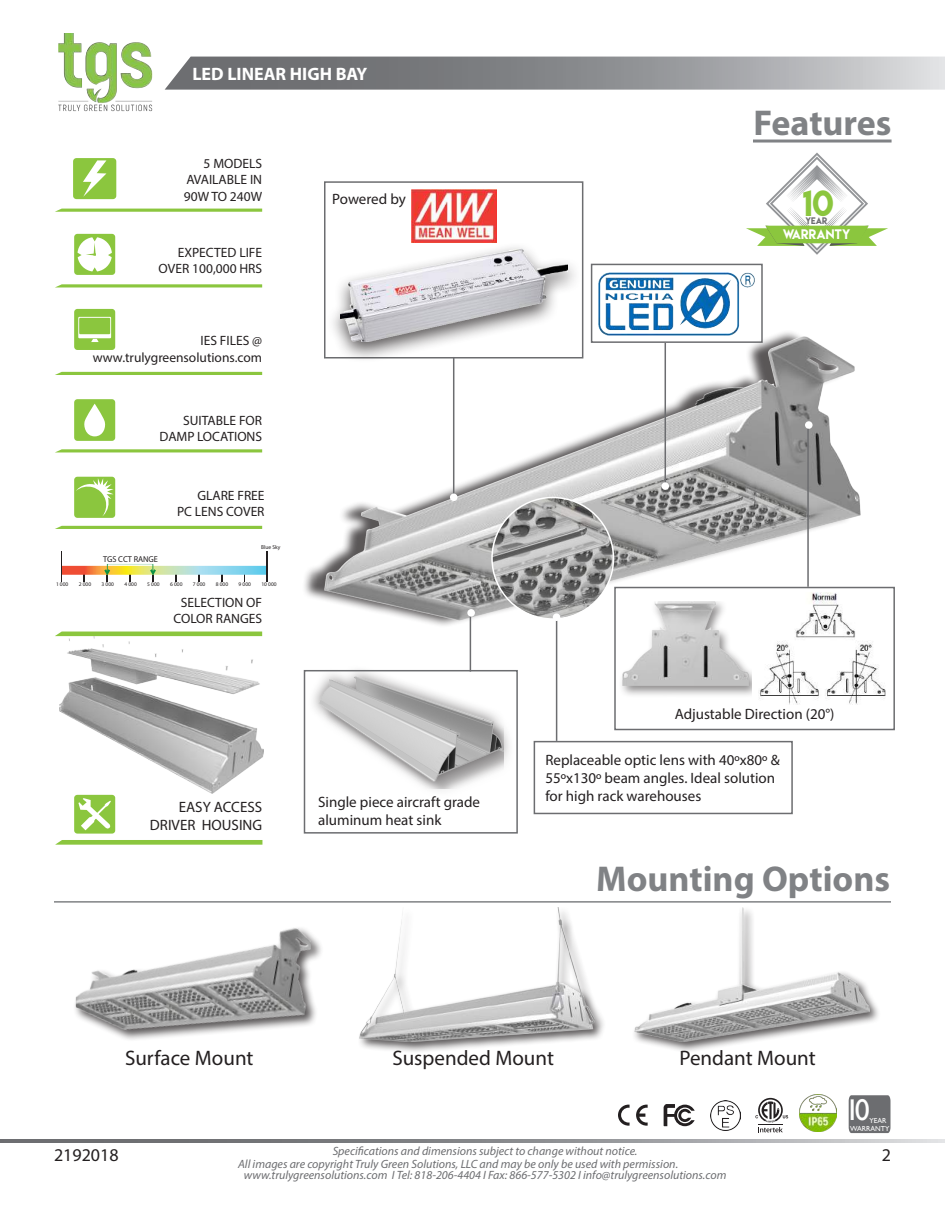
<style>
.page{position:relative;width:945px;height:1215px;background:#fff}
.page>*{position:absolute;margin:0;border:0;box-sizing:border-box;transform-origin:0 0}
.t1{font:700 36px "Myriad Pro";color:#808285}
.t2{font:32.7px "Lemon Milk";color:#8bc63e}
.t3{font:30px "Gill Sans";color:#fff}
.t4{font:21px "Myriad Pro";color:#231f20}
.t5{font:700 18px "Myriad Pro";color:#fff}
.t6{font:18px "Myriad Pro";color:#231f20}
.t7{font:15px/18px "Myriad Pro";color:#231f20}
.t8{font:13.5px/16.2px "Myriad Pro";color:#231f20;text-align:right}
.t9{font:12.3px "Lemon Milk";color:#fff}
.t10{font:italic 12px/12.5px "Myriad Pro";color:#6c6d70}
.t11{font:8.55px "Myriad Pro";color:#231f20}
.t12{font:8.4px "Lemon Milk";color:#6c6d70}
.t13{font:7.2px "Gill Sans";color:#fff}
.t14{font:5.7px "Myriad Pro";color:#231f20}
.t15{font:5.55px "Myriad Pro";color:#231f20}
.s1{font-size:5.55px}
</style>
<div class="page">
<svg style="left:0;top:1139px;width:945px;height:4px;background:#909294"></svg>
<img style="left:59px;top:33px;width:94px;height:79px">
<img style="left:711px;top:1100px;width:29px;height:30px">
<svg style="left:618px;top:1105px;width:12px;height:21px"></svg>
<svg style="left:636px;top:1105px;width:12px;height:21px"></svg>
<svg style="left:755px;top:1098px;width:33px;height:34px"></svg>
<svg style="left:664px;top:1104px;width:31px;height:22px"></svg>
<div style="left:849px;top:1095px;width:42px;height:38px;background:#6c6d70"></div>
<img style="left:800px;top:1094px;width:37px;height:37px">
<svg style="left:746px;top:153px;width:142px;height:102px"></svg>
<svg style="left:165px;top:57px;width:780px;height:33px;background:#949598"></svg>
<svg style="left:55px;top:209px;width:207px;height:3px"></svg>
<svg style="left:56px;top:284px;width:206px;height:3px"></svg>
<svg style="left:55px;top:372px;width:207px;height:3px"></svg>
<svg style="left:56px;top:449px;width:206px;height:3px"></svg>
<svg style="left:55px;top:526px;width:207px;height:3px"></svg>
<svg style="left:55px;top:632px;width:207px;height:4px"></svg>
<svg style="left:74px;top:234px;width:41px;height:41px"></svg>
<svg style="left:74px;top:399px;width:41px;height:42px"></svg>
<svg style="left:74px;top:309px;width:41px;height:41px;background:#9acd58"></svg>
<svg style="left:55px;top:840px;width:207px;height:5px"></svg>
<svg style="left:73px;top:158px;width:43px;height:41px;background:#9fd060"></svg>
<hr style="left:753px;top:140px;width:139px;height:3px;background:#808285">
<hr style="left:54px;top:901px;width:837px;height:2px;background:#808285">
<div style="left:302px;top:329px;width:551px;height:299px;background:#231f20;opacity:.75"></div>
<img style="left:325px;top:337px;width:535px;height:283px">
<img style="left:60px;top:637px;width:204px;height:156px">
<svg style="left:74px;top:795px;width:41px;height:39px"></svg>
<div style="left:73px;top:926px;width:250px;height:115px;background:#231f20;opacity:.75"></div>
<img style="left:76px;top:926px;width:235px;height:115px">
<div style="left:632px;top:906px;width:249px;height:147px;background:#231f20;opacity:.75"></div>
<img style="left:634px;top:908px;width:235px;height:133px">
<div style="left:357px;top:906px;width:250px;height:148px;background:#231f20;opacity:.75"></div>
<img style="left:360px;top:908px;width:235px;height:133px">
<svg style="left:62px;top:564px;width:205px;height:18px"></svg>
<hr style="left:61px;top:552px;width:1px;height:30px;background:#231f20">
<hr style="left:267px;top:552px;width:1px;height:30px;background:#231f20">
<hr style="left:556px;top:616px;width:1px;height:125px;background:#6c6d70">
<img style="left:492px;top:498px;width:121px;height:121px;border-radius:61px">
<div style="left:534px;top:741px;width:259px;height:73px;border:2px solid #6c6d70"></div>
<div style="left:553px;top:613px;width:7px;height:8px;background:#fff;border-radius:50%"></div>
<div style="left:805px;top:421px;width:8px;height:8px;background:#fff;border-radius:50%"></div>
<hr style="left:807px;top:429px;width:2px;height:158px;background:#6c6d70">
<div style="left:614px;top:587px;width:281px;height:143px;border:2px solid #6c6d70"></div>
<div style="left:620px;top:602px;width:133px;height:97px;background:#231f20;opacity:.52"></div>
<img style="left:622px;top:602px;width:126px;height:84px">
<img style="left:753px;top:592px;width:133px;height:113px">
<hr style="left:470px;top:613px;width:1px;height:59px;background:#6c6d70">
<div style="left:307px;top:665px;width:209px;height:135px;background:#231f20;opacity:.57"></div>
<div style="left:322px;top:679px;width:181px;height:110px;background:#231f20;opacity:.3"></div>
<img style="left:318px;top:677px;width:185px;height:104px">
<div style="left:304px;top:670px;width:214px;height:164px;border:2px solid #6c6d70"></div>
<div style="left:467px;top:609px;width:8px;height:8px;background:#fff;border-radius:50%"></div>
<hr style="left:665px;top:343px;width:1px;height:140px;background:#6c6d70">
<hr style="left:453px;top:357px;width:1px;height:137px;background:#6c6d70">
<div style="left:324px;top:181px;width:259px;height:178px;border:2px solid #6c6d70"></div>
<div style="left:591px;top:264px;width:172px;height:79px;border:2px solid #6c6d70"></div>
<div style="left:661px;top:482px;width:8px;height:8px;background:#fff;border-radius:50%"></div>
<div style="left:450px;top:494px;width:7px;height:7px;background:#fff;border-radius:50%"></div>
<div style="left:325px;top:242px;width:257px;height:122px;background:#231f20;opacity:.75"></div>
<img style="left:340px;top:249px;width:227px;height:93px">
<img style="left:411px;top:189px;width:85px;height:54px">
<img style="left:598px;top:272px;width:158px;height:65px">
<svg style="left:74px;top:477px;width:41px;height:41px;background:#9bce5a"></svg>
<h3 class="t5" style="left:192px;top:63px;width:177px">LED LINEAR HIGH BAY</h3>
<p class="t8" style="left:184px;top:155px;width:80px;text-align:justify;text-indent:20px">5 MODELS AVAILABLE IN 90W TO 240W</p>
<p class="t8" style="left:159px;top:244px;width:105px">EXPECTED LIFE<br>OVER 100,000 HRS</p>
<p class="t8" style="left:93px;top:333px;width:171px">IES FILES @ www.trulygreensolutions.com</p>
<p class="t8" style="left:160px;top:412px;width:104px">SUITABLE FOR<br>DAMP LOCATIONS</p>
<p class="t8" style="left:177px;top:487px;width:89px">GLARE FREE<br>PC LENS COVER</p>
<p class="t11" style="left:103px;top:554px;width:56px">TGS CCT RANGE</p>
<p class="t14" style="left:261px;top:544px;width:21px">B<span class="s1">l</span>ue S<span class="s1">k</span>y</p>
<p class="t15" style="left:56px;top:581px;width:14px">1 000</p>
<p class="t15" style="left:79px;top:581px;width:14px">2 000</p>
<p class="t15" style="left:102px;top:581px;width:14px">3 000</p>
<p class="t15" style="left:124px;top:581px;width:14px">4 000</p>
<p class="t15" style="left:147px;top:581px;width:14px">5 000</p>
<p class="t15" style="left:170px;top:581px;width:14px">6 000</p>
<p class="t15" style="left:193px;top:581px;width:14px">7 000</p>
<p class="t15" style="left:216px;top:581px;width:14px">8 000</p>
<p class="t15" style="left:239px;top:581px;width:14px">9 000</p>
<p class="t15" style="left:261px;top:581px;width:17px">10 000</p>
<p class="t8" style="left:174px;top:594px;width:90px;text-align:center">SELECTION OF<br>COLOR RANGES</p>
<p class="t7" style="left:332px;top:189px;width:75px">Powered by</p>
<p class="t7" style="left:150px;top:797px;width:114px;text-align:right">EASY ACCESS<br>DRIVER HOUSING</p>
<p class="t7" style="left:318px;top:793px;width:164px">Single piece aircraft grade aluminum heat sink</p>
<h1 class="t1" style="left:754px;top:99px;width:139px">Features</h1>
<h2 class="t2" style="left:802px;top:181px;width:33px">10</h2>
<p class="t9" style="left:783px;top:226px;width:69px">WARRANTY</p>
<p class="t12" style="left:806px;top:215px;width:23px">YEAR</p>
<p class="t7" style="left:675px;top:705px;width:161px">Adjustable Direction (20°)</p>
<p class="t7" style="left:545px;top:751px;width:236px">Replaceable optic lens with 40ºx80º &amp;<br>55ºx130º beam angles. Ideal solution for high rack warehouses</p>
<h1 class="t1" style="left:596px;top:856px;width:295px">Mounting Options</h1>
<h3 class="t4" style="left:125px;top:1045px;width:130px">Surface Mount</h3>
<h3 class="t4" style="left:392px;top:1045px;width:163px">Suspended Mount</h3>
<h3 class="t4" style="left:679px;top:1045px;width:138px">Pendant Mount</h3>
<h3 class="t3" style="left:845px;top:1093px;width:27px">10</h3>
<p class="t13" style="left:870px;top:1117px;width:19px">YEAR</p>
<p class="t13" style="left:850px;top:1125px;width:41px">WARRANTY</p>
<p class="t10" style="left:238px;top:1145px;width:442px;text-indent:95px">Specifications and dimensions subject to change without notice.<br>All images are copyright Truly Green Solutions, LLC and may be only be used with permission.</p>
<h3 class="t6" style="left:54px;top:1144px;width:66px">2192018</h3>
<h3 class="t6" style="left:882px;top:1144px;width:11px">2</h3>
<p class="t10" style="left:244px;top:1169px;width:484px">www.trulygreensolutions.com I Tel: 818-206-4404 I Fax: 866-577-5302 I info@trulygreensolutions.com</p>
</div>
